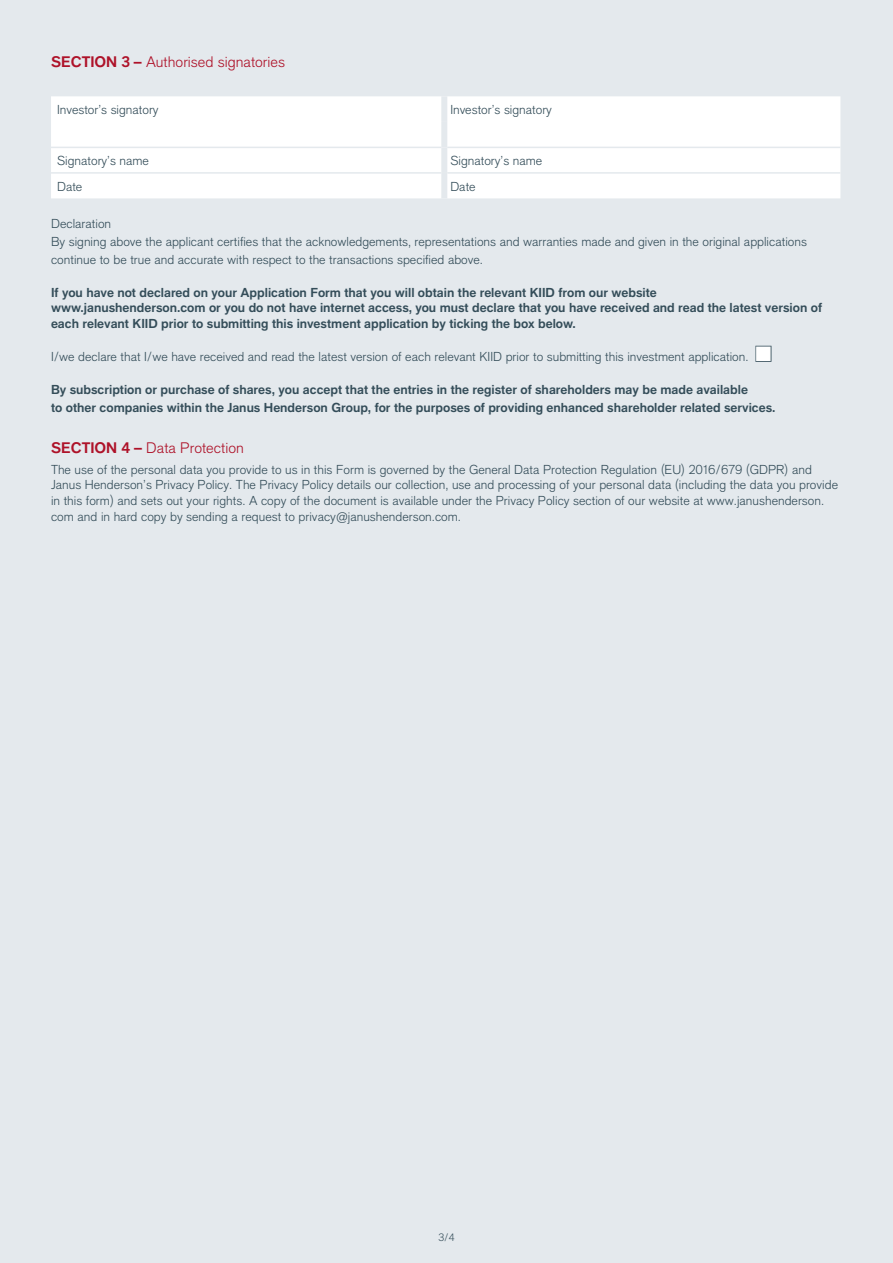
<style>
.page{position:relative;width:893px;height:1263px;background:#fff}
.page>*{position:absolute;margin:0;border:0;box-sizing:border-box;transform-origin:0 0}
._10__body_head_blue{font:300 15px "Applied Sans Pro";color:#ae1229}
._11__body_text{font:300 12.75px/15.6px "Applied Sans Pro";color:#344d59}
._11__body_text-2{font:700 12.75px/15.3px "Applied Sans Pro";color:#344d59}
._14__footnote_file_n{font:300 10.5px "Applied Sans Pro";color:#344d59}
.s1{font-weight:700}
</style>
<div class="page">
<hr style="left:0;top:0;width:2px;height:1263px;background:#e4e9ed">
<div style="left:3px;top:0;width:890px;height:1263px;background:#e4e9ed"></div>
<div style="left:51px;top:96px;width:789px;height:102px;background:#fff"></div>
<hr style="left:51px;top:147px;width:390px;height:1px;background:#e4e9ed">
<hr style="left:447px;top:147px;width:393px;height:1px;background:#e4e9ed">
<hr style="left:51px;top:172px;width:390px;height:2px;background:#e4e9ed">
<hr style="left:447px;top:172px;width:393px;height:2px;background:#e4e9ed">
<div style="left:441px;top:96px;width:6px;height:26px;background:#e4e9ed"></div>
<div style="left:441px;top:122px;width:6px;height:25px;background:#e4e9ed"></div>
<div style="left:441px;top:147px;width:6px;height:26px;background:#e4e9ed"></div>
<div style="left:441px;top:173px;width:6px;height:25px;background:#e4e9ed"></div>
<p class="_10__body_head_blue" style="left:51px;top:53px;width:236px"><span class="s1">SECTION 3 –</span> Authorised signatories</p>
<p class="_11__body_text" style="left:57px;top:102px;width:103px">Investor’s signatory</p>
<p class="_11__body_text" style="left:450px;top:102px;width:103px">Investor’s signatory</p>
<p class="_11__body_text" style="left:57px;top:153px;width:94px">Signatory’s name</p>
<p class="_11__body_text" style="left:450px;top:153px;width:94px">Signatory’s name</p>
<p class="_11__body_text" style="left:57px;top:179px;width:27px">Date</p>
<p class="_11__body_text" style="left:450px;top:179px;width:27px">Date</p>
<p class="_11__body_text" style="left:51px;top:216px;width:62px">Declaration</p>
<p class="_11__body_text" style="left:51px;top:233px;width:757px;line-height:18px">By signing above the applicant certifies that the acknowledgements, representations and warranties made and given in the original applications continue to be true and accurate with respect to the transactions specified above.</p>
<p class="_11__body_text-2" style="left:51px;top:285px;width:772px">If you have not declared on your Application Form that you will obtain the relevant KIID from our website<br>www.janushenderson.com or you do not have internet access, you must declare that you have received and read the latest version of each relevant KIID prior to submitting this investment application by ticking the box below.</p>
<p class="_11__body_text" style="left:51px;top:349px;width:722px">I/we declare that I/we have received and read the latest version of each relevant KIID prior to submitting this investment application. ■</p>
<p class="_11__body_text-2" style="left:51px;top:381px;width:726px;line-height:18px">By subscription or purchase of shares, you accept that the entries in the register of shareholders may be made available<br>to other companies within the Janus Henderson Group, for the purposes of providing enhanced shareholder related services.</p>
<p class="_10__body_head_blue" style="left:51px;top:439px;width:194px"><span class="s1">SECTION 4 –</span> Data Protection</p>
<p class="_11__body_text" style="left:51px;top:462px;width:789px">The use of the personal data you provide to us in this Form is governed by the General Data Protection Regulation (EU) 2016/679 (GDPR) and Janus Henderson’s Privacy Policy. The Privacy Policy details our collection, use and processing of your personal data (including the data you provide in this form) and sets out your rights. A copy of the document is available under the Privacy Policy section of our website at www.janushenderson. com and in hard copy by sending a request to privacy@janushenderson.com.</p>
<p class="_14__footnote_file_n" style="left:438px;top:1231px;width:18px">3/4</p>
</div>
